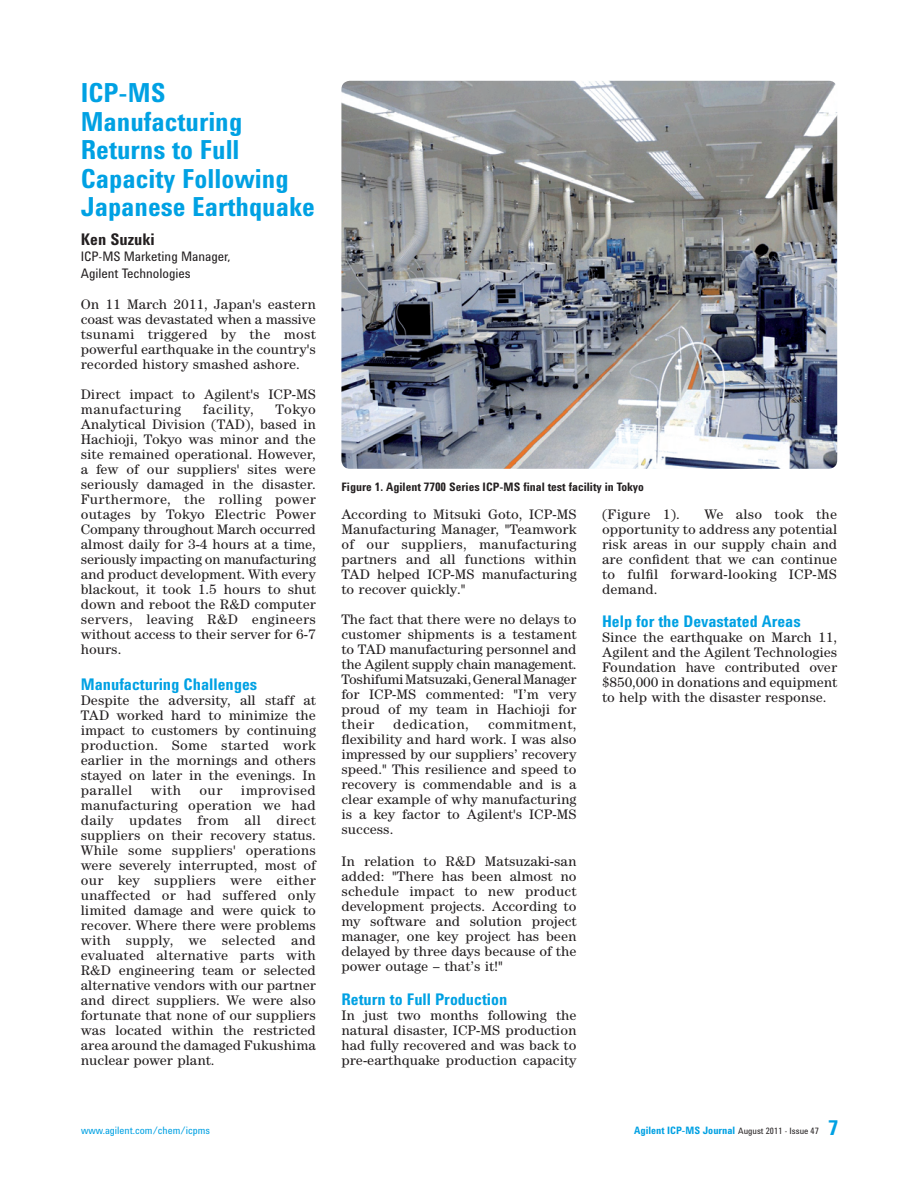
<style>
.page{position:relative;width:918px;height:1188px;background:#fff}
.page>*{position:absolute;margin:0;border:0;box-sizing:border-box;transform-origin:0 0}
.t1{font:700 27px/28.5px "Agilent Cond";color:#00a1e3}
.t2{font:700 21px "Agilent Cond";color:#00a1e3}
.t3{font:700 16.5px "Agilent Cond";color:#00a1e3}
.t4{font:700 16.5px "Agilent Cond";color:#231f20}
.t5{font:14.25px/15px "Agilent Century ITC";color:#231f20;text-align:justify}
.t6{font:14.25px "Agilent Century ITC";letter-spacing:.03em;color:#231f20}
.t7{font:14.25px "Agilent Century ITC";letter-spacing:.035em;color:#231f20}
.t8{font:13.5px/16.5px "Agilent Cond";color:#231f20}
.t9{font:700 12px "Agilent Cond";color:#231f20}
.t10{font:700 10.5px "Agilent Cond";color:#00a1e3}
.t11{font:10.5px "Agilent Cond";color:#00a1e3}
.s1{font-weight:400;font-size:9px;color:#231f20}
</style>
<div class="page">
<img style="left:341px;top:81px;width:496px;height:388px;border-radius:9px">
<h1 class="t1" style="left:81px;top:78px;width:236px">ICP-MS<br>Manufacturing<br>Returns to Full<br>Capacity Following<br>Japanese Earthquake</h1>
<p class="t4" style="left:81px;top:230px;width:75px">Ken Suzuki</p>
<p class="t8" style="left:81px;top:248px;width:151px">ICP-MS Marketing Manager,<br>Agilent Technologies</p>
<p class="t5" style="left:81px;top:297px;width:237px">On 11 March 2011, Japan's eastern coast was devastated when a massive tsunami triggered by the most powerful earthquake in the country's recorded history smashed ashore.</p>
<p class="t5" style="left:81px;top:387px;width:237px">Direct impact to Agilent's ICP-MS manufacturing</p>
<p class="t7" style="left:203px;top:401px;width:53px">facility,</p>
<p class="t5" style="left:81px;top:402px;width:237px;text-indent:195px">Tokyo Analytical Division (TAD), based in Hachioji, Tokyo was minor and the site remained operational. However, a few of our suppliers' sites were seriously damaged in the disaster.<br>Furthermore, the rolling power outages by Tokyo Electric Power Company throughout March occurred almost daily for 3-4 hours at a time, seriously impacting on manufacturing and product development. With every blackout, it took 1.5 hours to shut down and reboot the R&amp;D computer servers, leaving R&amp;D engineers without access to their server for 6-7 hours.</p>
<p class="t3" style="left:81px;top:675px;width:178px">Manufacturing Challenges</p>
<p class="t5" style="left:81px;top:693px;width:237px">Despite the adversity, all staff at TAD worked hard to minimize the impact to customers by continuing production. Some started work earlier in the mornings and others stayed on later in the evenings. In parallel</p>
<p class="t5" style="left:81px;top:783px;width:237px;text-indent:160px">improvised manufacturing operation we had daily updates from all direct suppliers on their recovery status.<br>While some suppliers' operations were severely interrupted, most of our key suppliers were either unaffected or had suffered only limited damage and were quick to recover. Where there were problems with supply, we selected and evaluated alternative parts with R&amp;D engineering team or selected alternative vendors with our partner and direct suppliers. We were also fortunate that none of our suppliers was located within the restricted area around the damaged Fukushima nuclear power plant.</p>
<p class="t5" style="left:151px;top:783px;width:32px">with</p>
<p class="t5" style="left:200px;top:783px;width:25px">our</p>
<p class="t9" style="left:341px;top:481px;width:304px">Figure 1. Agilent 7700 Series ICP-MS final test facility in Tokyo</p>
<p class="t5" style="left:341px;top:507px;width:237px">According to Mitsuki Goto, ICP-MS Manufacturing Manager, "Teamwork of our suppliers, manufacturing partners and all functions within TAD helped ICP-MS manufacturing to recover quickly."</p>
<p class="t5" style="left:341px;top:612px;width:237px">The fact that there were no delays to customer shipments is a testament to TAD manufacturing personnel and the Agilent supply chain management.<br>Toshifumi Matsuzaki, General Manager for ICP-MS commented: "I’m very proud of my team in Hachioji for their</p>
<p class="t6" style="left:393px;top:716px;width:77px">dedication,</p>
<p class="t5" style="left:341px;top:717px;width:237px;text-indent:147px">commitment, flexibility and hard work. I was also impressed by our suppliers’ recovery speed." This resilience and speed to recovery is commendable and is a clear example of why manufacturing is a key factor to Agilent's ICP-MS success.</p>
<p class="t5" style="left:341px;top:853px;width:237px">In relation to R&amp;D Matsuzaki-san added: "There has been almost no schedule impact to new product development projects. According to my software and solution project manager, one key project has been delayed by three days because of the power outage – that’s it!"</p>
<p class="t3" style="left:341px;top:990px;width:167px">Return to Full Production</p>
<p class="t5" style="left:341px;top:1008px;width:237px">In just two months following the natural disaster, ICP-MS production had fully recovered and was back to pre-earthquake production capacity</p>
<p class="t5" style="left:602px;top:507px;width:79px">(Figure 1).</p>
<p class="t5" style="left:602px;top:507px;width:237px;text-indent:102px">We also took the opportunity to address any potential risk areas in our supply chain and are confident that we can continue to fulfil forward-looking ICP-MS demand.</p>
<p class="t3" style="left:602px;top:612px;width:200px">Help for the Devastated Areas</p>
<p class="t5" style="left:602px;top:630px;width:237px">Since the earthquake on March 11, Agilent and the Agilent Technologies Foundation have contributed over $850,000 in donations and equipment to help with the disaster response.</p>
<p class="t11" style="left:81px;top:1124px;width:131px">www.agilent.com/chem/icpms</p>
<p class="t10" style="left:634px;top:1124px;width:186px">Agilent ICP-MS Journal <span class="s1">August 2011 - Issue 47</span></p>
<h2 class="t2" style="left:829px;top:1116px;width:11px">7</h2>
</div>
